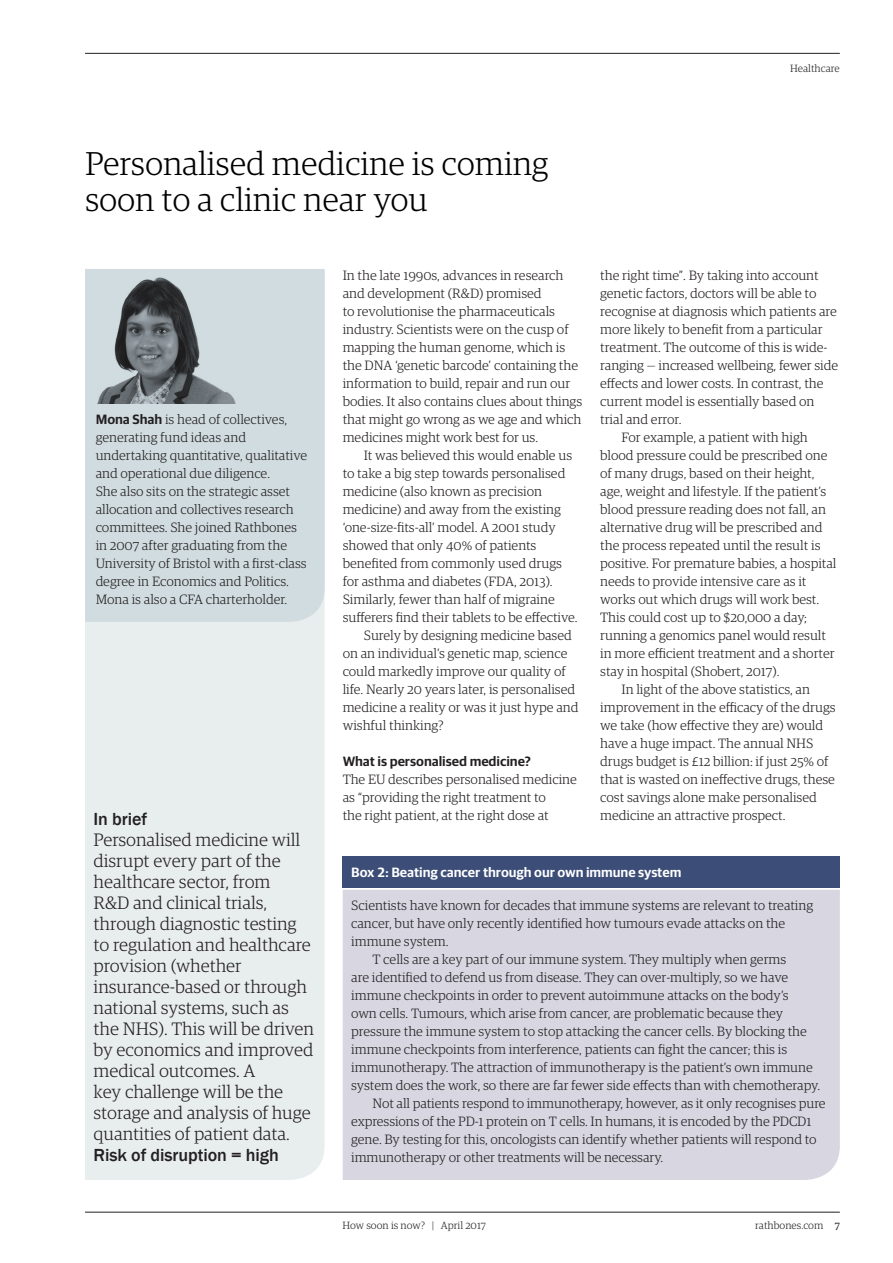
<style>
.page{position:relative;width:893px;height:1263px;background:#fff}
.page>*{position:absolute;margin:0;border:0;box-sizing:border-box;transform-origin:0 0}
.t1{font:300 33px/36px "Guardian RTB Egyp";letter-spacing:-.005em;color:#000001}
.t2{font:300 18px/21px "Guardian RTB Egyp";letter-spacing:-.005em;color:#231f20}
.t3{font:500 18px "Franklin Gothic";letter-spacing:-.005em;color:#231f20}
.t4{font:300 13.5px/18px "Guardian RTB Egyp";letter-spacing:-.005em;color:#231f20}
.t5{font:600 13.5px "Guardian RTB Sans";letter-spacing:-.005em;color:#fff}
.t6{font:600 13.5px "Guardian RTB Sans";letter-spacing:-.005em;color:#231f20}
.t7{font:300 10.5px "Guardian RTB Egyp";color:#231f20}
.s1{font-family:"Guardian RTB Sans";font-weight:600}
.s2{font-weight:400}
</style>
<div class="page">
<hr style="left:85px;top:53px;width:755px;height:1px;background:#231f20">
<hr style="left:85px;top:1212px;width:755px;height:1px;background:#231f20">
<div style="left:85px;top:622px;width:240px;height:558px;background:#e8edee"></div>
<div style="left:343px;top:890px;width:497px;height:290px;background:#d7d6e1"></div>
<div style="left:343px;top:856px;width:497px;height:32px;background:#3c4e78"></div>
<div style="left:85px;top:269px;width:240px;height:353px;background:#d1dce0"></div>
<img style="left:94px;top:269px;width:161px;height:134px">
<h1 class="t1" style="left:85px;top:144px;width:465px">Personalised medicine is coming soon to a clinic near you</h1>
<p class="t7" style="left:790px;top:61px;width:51px">Healthcare</p>
<p class="t4" style="left:96px;top:409px;width:213px"><span class="s1">Mona Shah</span> is head of collectives, generating fund ideas and undertaking quantitative, qualitative and operational due diligence.<br>She also sits on the strategic asset allocation and collectives research committees. She joined Rathbones in 2007 after graduating from the University of Bristol with a first-class degree in Economics and Politics.<br>Mona is also a CFA charterholder.</p>
<h2 class="t3" style="left:94px;top:808px;width:55px">In brief</h2>
<p class="t2" style="left:94px;top:828px;width:222px">Personalised medicine will disrupt every part of the healthcare sector, from<br>R&amp;D and clinical trials, through diagnostic testing to regulation and healthcare provision (whether insurance-based or through national systems, such as the NHS). This will be driven by economics and improved medical outcomes. A<br>key challenge will be the storage and analysis of huge quantities of patient data.</p>
<h2 class="t3" style="left:94px;top:1144px;width:187px">Risk of disruption = high</h2>
<p class="t4" style="left:343px;top:265px;width:241px">In the late 1990s, advances in research and development (R&amp;D) promised<br>to revolutionise the pharmaceuticals industry. Scientists were on the cusp of mapping the human genome, which is the DNA ‘genetic barcode’ containing the information to build, repair and run our bodies. It also contains clues about things that might go wrong as we age and which medicines might work best for us.</p>
<p class="t4" style="left:364px;top:445px;width:210px">It was believed this would enable us</p>
<p class="t4" style="left:343px;top:463px;width:224px">to take a big step towards personalised</p>
<p class="t4" style="left:343px;top:481px;width:201px">medicine (also known as precision</p>
<p class="t4" style="left:343px;top:499px;width:220px">medicine) and away from the existing</p>
<p class="t4" style="left:343px;top:517px;width:215px">‘one-size-fits-all’ model. A 2001 study</p>
<p class="t4" style="left:343px;top:535px;width:195px">showed that only 40% of patients</p>
<p class="t4" style="left:343px;top:553px;width:221px">benefited from commonly used drugs</p>
<p class="t4" style="left:343px;top:571px;width:212px">for asthma and diabetes (FDA, 2013).</p>
<p class="t4" style="left:343px;top:589px;width:214px">Similarly, fewer than half of migraine</p>
<p class="t4" style="left:343px;top:607px;width:236px">sufferers find their tablets to be effective.</p>
<p class="t4" style="left:364px;top:625px;width:209px">Surely by designing medicine based</p>
<p class="t4" style="left:343px;top:643px;width:226px">on an individual’s genetic map, science</p>
<p class="t4" style="left:343px;top:661px;width:224px">could markedly improve our quality of</p>
<p class="t4" style="left:343px;top:679px;width:234px">life. Nearly 20 years later, is personalised</p>
<p class="t4" style="left:343px;top:697px;width:237px">medicine a reality or was it just hype and</p>
<p class="t4" style="left:343px;top:715px;width:103px">wishful thinking?</p>
<p class="t6" style="left:343px;top:751px;width:190px">What is personalised medicine?</p>
<p class="t4" style="left:343px;top:769px;width:236px">The EU describes personalised medicine as “providing the right treatment to<br>the right patient, at the right dose at</p>
<p class="t4" style="left:600px;top:265px;width:220px">the right time”. By taking into account</p>
<p class="t4" style="left:600px;top:283px;width:218px">genetic factors, doctors will be able to</p>
<p class="t4" style="left:600px;top:301px;width:238px">recognise at diagnosis which patients are</p>
<p class="t4" style="left:600px;top:319px;width:224px">more likely to benefit from a particular</p>
<p class="t4" style="left:600px;top:337px;width:229px">treatment. The outcome of this is wide-</p>
<p class="t4" style="left:600px;top:355px;width:240px">ranging — increased wellbeing, fewer side</p>
<p class="t4" style="left:600px;top:373px;width:225px">effects and lower costs. In contrast, the</p>
<p class="t4" style="left:600px;top:391px;width:216px">current model is essentially based on</p>
<p class="t4" style="left:600px;top:409px;width:83px">trial and error.</p>
<p class="t4" style="left:621px;top:427px;width:188px">For example, a patient with high</p>
<p class="t4" style="left:600px;top:445px;width:229px">blood pressure could be prescribed one</p>
<p class="t4" style="left:600px;top:463px;width:216px">of many drugs, based on their height,</p>
<p class="t4" style="left:600px;top:481px;width:228px">age, weight and lifestyle. If the patient’s</p>
<p class="t4" style="left:600px;top:499px;width:227px">blood pressure reading does not fall, an</p>
<p class="t4" style="left:600px;top:517px;width:224px">alternative drug will be prescribed and</p>
<p class="t4" style="left:600px;top:535px;width:222px">the process repeated until the result is</p>
<p class="t4" style="left:600px;top:553px;width:238px">positive. For premature babies, a hospital</p>
<p class="t4" style="left:600px;top:571px;width:208px">needs to provide intensive care as it</p>
<p class="t4" style="left:600px;top:589px;width:220px">works out which drugs will work best.</p>
<p class="t4" style="left:600px;top:607px;width:208px">This could cost up to $20,000 a day;</p>
<p class="t4" style="left:600px;top:625px;width:227px">running a genomics panel would result</p>
<p class="t4" style="left:600px;top:643px;width:236px">in more efficient treatment and a shorter</p>
<p class="t4" style="left:600px;top:661px;width:181px">stay in hospital (Shobert, 2017).</p>
<p class="t4" style="left:621px;top:679px;width:190px">In light of the above statistics, an</p>
<p class="t4" style="left:600px;top:697px;width:237px">improvement in the efficacy of the drugs</p>
<p class="t4" style="left:600px;top:715px;width:225px">we take (how effective they are) would</p>
<p class="t4" style="left:600px;top:733px;width:215px">have a huge impact. The annual NHS</p>
<p class="t4" style="left:600px;top:751px;width:230px">drugs budget is £12 billion: if just 25% of</p>
<p class="t4" style="left:600px;top:769px;width:236px">that is wasted on ineffective drugs, these</p>
<p class="t4" style="left:600px;top:787px;width:218px">cost savings alone make personalised</p>
<p class="t4" style="left:600px;top:805px;width:187px">medicine an attractive prospect.</p>
<p class="t5" style="left:351px;top:862px;width:332px">Box 2: Beating cancer through our own immune system</p>
<p class="t4" style="left:351px;top:895px;width:463px">Scientists have known for decades that immune systems are relevant to treating</p>
<p class="t4" style="left:351px;top:913px;width:436px">cancer, but have only recently identified how tumours evade attacks on the</p>
<p class="t4" style="left:351px;top:931px;width:99px">immune system.</p>
<p class="t4" style="left:372px;top:949px;width:415px">T cells are a key part of our immune system. They multiply when germs</p>
<p class="t4" style="left:351px;top:967px;width:439px">are identified to defend us from disease. They can over-multiply, so we have</p>
<p class="t4" style="left:351px;top:985px;width:439px">immune checkpoints in order to prevent autoimmune attacks on the body’s</p>
<p class="t4" style="left:351px;top:1003px;width:433px">own cells. Tumours, which arise from cancer, are problematic because they</p>
<p class="t4" style="left:351px;top:1021px;width:457px">pressure the immune system to stop attacking the cancer cells. By blocking the</p>
<p class="t4" style="left:351px;top:1039px;width:438px">immune checkpoints from interference, patients can fight the cancer; this is</p>
<p class="t4" style="left:351px;top:1057px;width:463px">immunotherapy. The attraction of immunotherapy is the patient’s own immune</p>
<p class="t4" style="left:351px;top:1075px;width:470px">system does the work, so there are far fewer side effects than with chemotherapy.</p>
<p class="t4" style="left:372px;top:1093px;width:455px">Not all patients respond to immunotherapy, however, as it only recognises pure</p>
<p class="t4" style="left:351px;top:1111px;width:462px">expressions of the PD-1 protein on T cells. In humans, it is encoded by the PDCD1</p>
<p class="t4" style="left:351px;top:1129px;width:467px">gene. By testing for this, oncologists can identify whether patients will respond to</p>
<p class="t4" style="left:351px;top:1147px;width:314px">immunotherapy or other treatments will be necessary.</p>
<p class="t7" style="left:343px;top:1218px;width:145px">How soon is now? | April 2017</p>
<p class="t7" style="left:755px;top:1218px;width:86px">rathbones.com <span class="s2">7</span></p>
</div>
